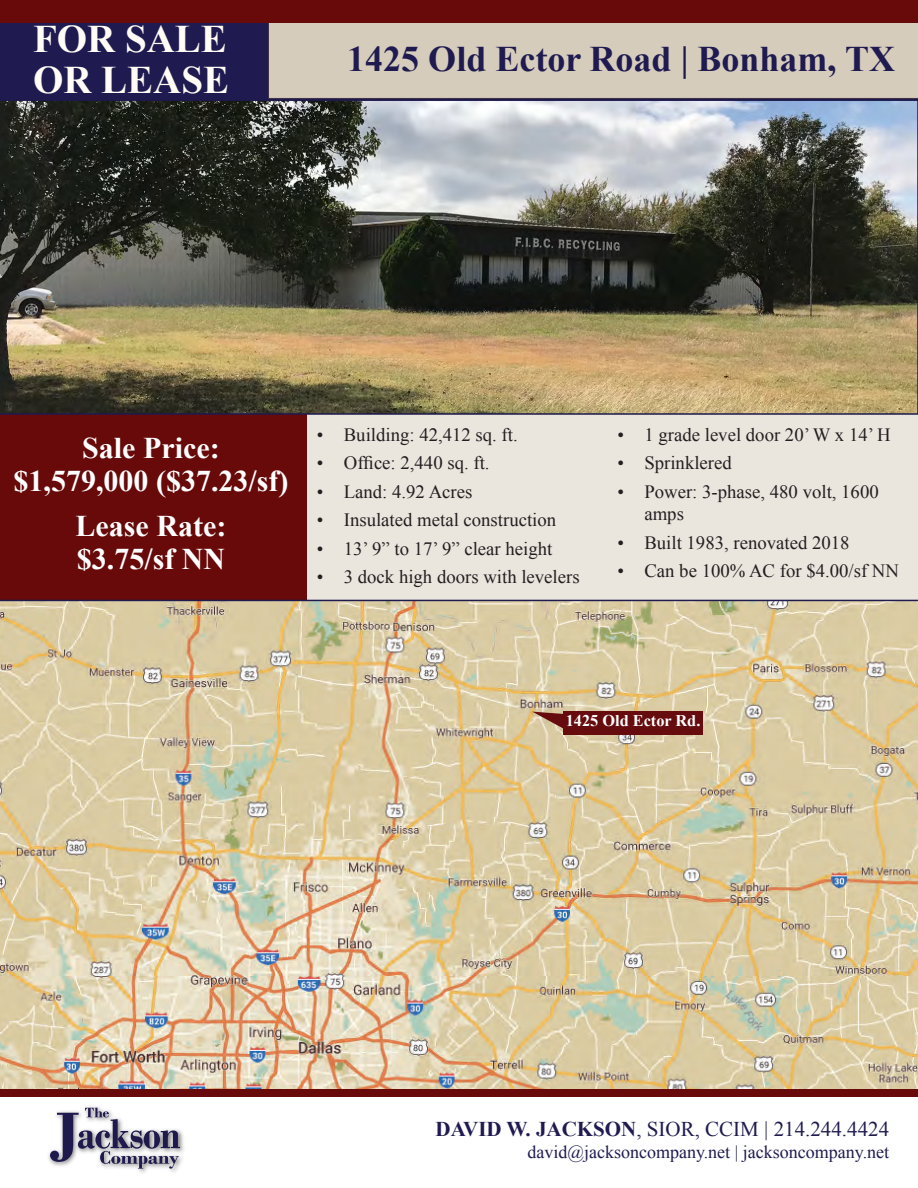
<style>
.page{position:relative;width:918px;height:1188px;background:#fff}
.page>*{position:absolute;margin:0;border:0;box-sizing:border-box;transform-origin:0 0}
.t1{font:700 65.4px "Bodoni";color:#1e1a4e}
.t2{font:700 39px/41px "Times New Roman";color:#fffcf5}
.t3{font:700 36px "Times New Roman";color:#1f1b50}
.t4{font:700 30px "Times New Roman";color:#fff}
.t5{font:21px "Times New Roman";color:#1f1b50}
.t6{font:18.75px/22.5px "Times New Roman";color:#231f20}
.t7{font:18px "Times New Roman";color:#1f1b50}
.t8{font:700 16.35px "Times New Roman";color:#fff}
.s1{font-weight:700}
</style>
<div class="page">
<div style="left:0;top:1089px;width:918px;height:7px;background:#680a0a"></div>
<img style="left:44px;top:1096px;width:144px;height:77px">
<svg style="left:78px;top:1108px;width:102px;height:61px"></svg>
<div style="left:0;top:0;width:918px;height:23px;background:#680a0a"></div>
<div style="left:0;top:23px;width:269px;height:76px;background:#1f1b50"></div>
<div style="left:269px;top:23px;width:649px;height:76px;background:#d6ccbc"></div>
<div style="left:306px;top:413px;width:612px;height:188px;background:#eae5dd"></div>
<div style="left:0;top:414px;width:307px;height:194px;background:#680a0a"></div>
<img style="left:0;top:99px;width:918px;height:316px">
<img style="left:0;top:601px;width:918px;height:488px">
<div style="left:564px;top:711px;width:139px;height:23px;background:#660c0e"></div>
<svg style="left:532px;top:712px;width:32px;height:17px"></svg>
<hr style="left:0;top:600px;width:918px;height:1px;background:#1f1b4e">
<h2 class="t2" style="left:33px;top:18px;width:198px">FOR SALE<br>OR LEASE</h2>
<h3 class="t3" style="left:347px;top:34px;width:549px">1425 Old Ector Road | Bonham, TX</h3>
<p class="t4" style="left:82px;top:427px;width:139px">Sale Price:</p>
<p class="t4" style="left:14px;top:460px;width:276px">$1,579,000 ($37.23/sf)</p>
<p class="t4" style="left:76px;top:505px;width:152px">Lease Rate:</p>
<p class="t4" style="left:77px;top:538px;width:150px">$3.75/sf NN</p>
<p class="t6" style="left:317px;top:423px;width:202px">• Building: 42,412 sq. ft.</p>
<p class="t6" style="left:317px;top:451px;width:174px">• Office: 2,440 sq. ft.</p>
<p class="t6" style="left:317px;top:480px;width:157px">• Land: 4.92 Acres</p>
<p class="t6" style="left:317px;top:508px;width:241px">• Insulated metal construction</p>
<p class="t6" style="left:317px;top:537px;width:237px">• 13’ 9” to 17’ 9” clear height</p>
<p class="t6" style="left:317px;top:565px;width:264px">• 3 dock high doors with levelers</p>
<p class="t6" style="left:617px;top:423px;width:275px">• 1 grade level door 20’ W x 14’ H</p>
<p class="t6" style="left:617px;top:451px;width:116px">• Sprinklered</p>
<p class="t6" style="left:644px;top:480px;width:236px;text-indent:-27px">• Power: 3-phase, 480 volt, 1600 amps</p>
<p class="t6" style="left:617px;top:531px;width:234px">• Built 1983, renovated 2018</p>
<p class="t6" style="left:617px;top:559px;width:283px">• Can be 100% AC for $4.00/sf NN</p>
<p class="t8" style="left:566px;top:709px;width:136px">1425 Old Ector Rd.</p>
<h1 class="t1" style="left:49px;top:1096px;width:34px">J</h1>
<p class="t5" style="left:436px;top:1115px;width:455px"><span class="s1">DAVID W. JACKSON</span>, SIOR, CCIM | 214.244.4424</p>
<p class="t7" style="left:527px;top:1140px;width:363px">david@jacksoncompany.net | jacksoncompany.net</p>
</div>
